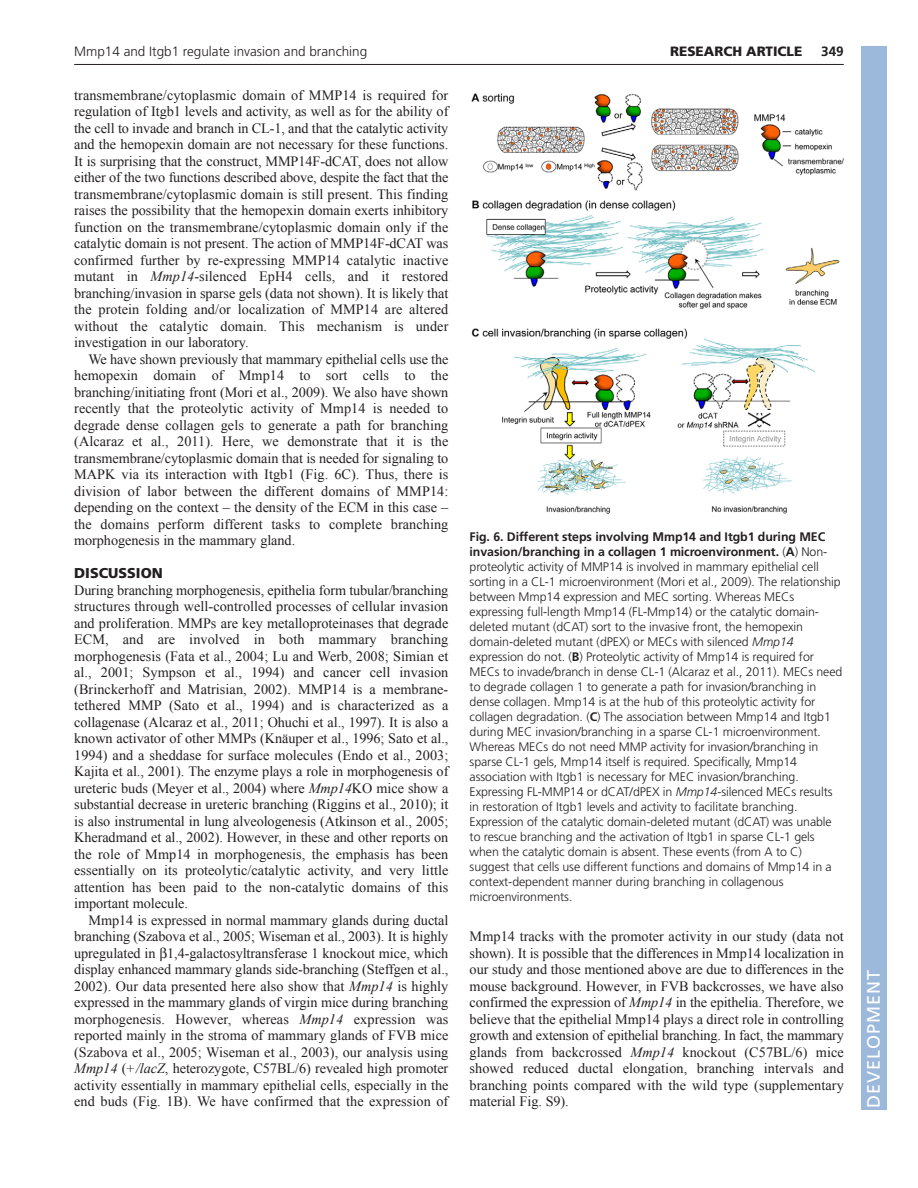
<style>
.page{position:relative;width:918px;height:1188px;background:#fff}
.page>*{position:absolute;margin:0;border:0;box-sizing:border-box;transform-origin:0 0}
.t1{font:18px "Frutiger LT Std";letter-spacing:.055em;color:#fff}
.t2{font:14.25px/16.5px "Times New Roman";letter-spacing:.005em;color:#231f20;text-align:justify}
.t3{font:900 14.25px "Frutiger LT Std";color:#231f20}
.t4{font:300 13.5px "Frutiger";color:#231f20}
.t5{font:900 13.5px "Frutiger LT Std";color:#231f20}
.t6{font:700 13.5px "Frutiger LT Std";color:#231f20}
.t7{font:300 12.3px/15px "Frutiger";letter-spacing:-.005em;color:#231f20}
.s1{font-style:italic}
.s2{font-weight:700}
</style>
<div class="page">
<hr style="left:74px;top:64px;width:770px;height:1px;background:#231f20">
<img style="left:471px;top:93px;width:373px;height:421px">
<div style="left:861px;top:46px;width:25px;height:1064px;background:#9cb9db"></div>
<p class="t4" style="left:74px;top:46px;width:295px">Mmp14 and Itgb1 regulate invasion and branching</p>
<p class="t5" style="left:670px;top:46px;width:134px">RESEARCH ARTICLE</p>
<p class="t6" style="left:821px;top:46px;width:24px">349</p>
<p class="t2" style="left:74px;top:87px;width:376px">transmembrane/cytoplasmic domain of MMP14 is required for regulation of Itgb1 levels and activity, as well as for the ability of the cell to invade and branch in CL-1, and that the catalytic activity and the hemopexin domain are not necessary for these functions.<br>It is surprising that the construct, MMP14F-dCAT, does not allow either of the two functions described above, despite the fact that the transmembrane/cytoplasmic domain is still present. This finding raises the possibility that the hemopexin domain exerts inhibitory function on the transmembrane/cytoplasmic domain only if the catalytic domain is not present. The action of MMP14F-dCAT was confirmed further by re-expressing MMP14 catalytic inactive mutant in <span class="s1">Mmp14</span>-silenced EpH4 cells, and it restored branching/invasion in sparse gels (data not shown). It is likely that the protein folding and/or localization of MMP14 are altered without the catalytic domain. This mechanism is under investigation in our laboratory.</p>
<p class="t2" style="left:74px;top:351px;width:376px;text-indent:14px">We have shown previously that mammary epithelial cells use the hemopexin domain of Mmp14 to sort cells to the branching/initiating front (Mori et al., 2009). We also have shown recently that the proteolytic activity of Mmp14 is needed to degrade dense collagen gels to generate a path for branching (Alcaraz et al., 2011). Here, we demonstrate that it is the transmembrane/cytoplasmic domain that is needed for signaling to MAPK via its interaction with Itgb1 (Fig. 6C). Thus, there is division of labor between the different domains of MMP14: depending on the context – the density of the ECM in this case – the domains perform different tasks to complete branching morphogenesis in the mammary gland.</p>
<p class="t3" style="left:74px;top:568px;width:90px">DISCUSSION</p>
<p class="t2" style="left:74px;top:582px;width:376px">During branching morphogenesis, epithelia form tubular/branching structures through well-controlled processes of cellular invasion and proliferation. MMPs are key metalloproteinases that degrade ECM, and are involved in both mammary branching morphogenesis (Fata et al., 2004; Lu and Werb, 2008; Simian et al., 2001; Sympson et al., 1994) and cancer cell invasion (Brinckerhoff and Matrisian, 2002). MMP14 is a membrane&shy;tethered MMP (Sato et al., 1994) and is characterized as a collagenase (Alcaraz et al., 2011; Ohuchi et al., 1997). It is also a known activator of other MMPs (Knäuper et al., 1996; Sato et al., 1994) and a sheddase for surface molecules (Endo et al., 2003; Kajita et al., 2001). The enzyme plays a role in morphogenesis of ureteric buds (Meyer et al., 2004) where <span class="s1">Mmp14</span>KO mice show a substantial decrease in ureteric branching (Riggins et al., 2010); it is also instrumental in lung alveologenesis (Atkinson et al., 2005; Kheradmand et al., 2002). However, in these and other reports on the role of Mmp14 in morphogenesis, the emphasis has been essentially on its proteolytic/catalytic activity, and very little attention has been paid to the non-catalytic domains of this important molecule.</p>
<p class="t2" style="left:74px;top:912px;width:376px;text-indent:14px">Mmp14 is expressed in normal mammary glands during ductal branching (Szabova et al., 2005; Wiseman et al., 2003). It is highly upregulated in 1,4-galactosyltransferase 1 knockout mice, which display enhanced mammary glands side-branching (Steffgen et al., 2002). Our data presented here also show that <span class="s1">Mmp14</span> is highly expressed in the mammary glands of virgin mice during branching morphogenesis. However, whereas <span class="s1">Mmp14</span> expression was reported mainly in the stroma of mammary glands of FVB mice (Szabova et al., 2005; Wiseman et al., 2003), our analysis using <span class="s1">Mmp14</span> (<span class="s1">+/lacZ</span>, heterozygote, C57BL/6) revealed high promoter activity essentially in mammary epithelial cells, especially in the end buds (Fig. 1B). We have confirmed that the expression of</p>
<p class="t7" style="left:470px;top:530px;width:374px"><span class="s2">Fig. 6. Different steps involving Mmp14 and Itgb1 during MEC invasion/branching in a collagen 1 microenvironment.</span> (<span class="s2">A</span>) Non&shy;proteolytic activity of MMP14 is involved in mammary epithelial cell sorting in a CL-1 microenvironment (Mori et al., 2009). The relationship between Mmp14 expression and MEC sorting. Whereas MECs expressing full-length Mmp14 (FL-Mmp14) or the catalytic domain&shy;deleted mutant (dCAT) sort to the invasive front, the hemopexin domain-deleted mutant (dPEX) or MECs with silenced <span class="s1">Mmp14 </span>expression do not. (<span class="s2">B</span>) Proteolytic activity of Mmp14 is required for MECs to invade/branch in dense CL-1 (Alcaraz et al., 2011). MECs need to degrade collagen 1 to generate a path for invasion/branching in dense collagen. Mmp14 is at the hub of this proteolytic activity for collagen degradation. (<span class="s2">C</span>) The association between Mmp14 and Itgb1 during MEC invasion/branching in a sparse CL-1 microenvironment.<br>Whereas MECs do not need MMP activity for invasion/branching in sparse CL-1 gels, Mmp14 itself is required. Specifically, Mmp14 association with Itgb1 is necessary for MEC invasion/branching.<br>Expressing FL-MMP14 or dCAT/dPEX in <span class="s1">Mmp14</span>-silenced MECs results in restoration of Itgb1 levels and activity to facilitate branching.<br>Expression of the catalytic domain-deleted mutant (dCAT) was unable to rescue branching and the activation of Itgb1 in sparse CL-1 gels when the catalytic domain is absent. These events (from A to C) suggest that cells use different functions and domains of Mmp14 in a context-dependent manner during branching in collagenous microenvironments.</p>
<p class="t2" style="left:470px;top:928px;width:376px">Mmp14 tracks with the promoter activity in our study (data not shown). It is possible that the differences in Mmp14 localization in our study and those mentioned above are due to differences in the mouse background. However, in FVB backcrosses, we have also confirmed the expression of <span class="s1">Mmp14</span> in the epithelia. Therefore, we believe that the epithelial Mmp14 plays a direct role in controlling growth and extension of epithelial branching. In fact, the mammary glands from backcrossed <span class="s1">Mmp14</span> knockout (C57BL/6) mice showed reduced ductal elongation, branching intervals and branching points compared with the wild type (supplementary material Fig. S9).</p>
<p class="t1" style="left:863px;top:1108px;width:140px;rotate:-90deg">DEVELOPMENT</p>
</div>
